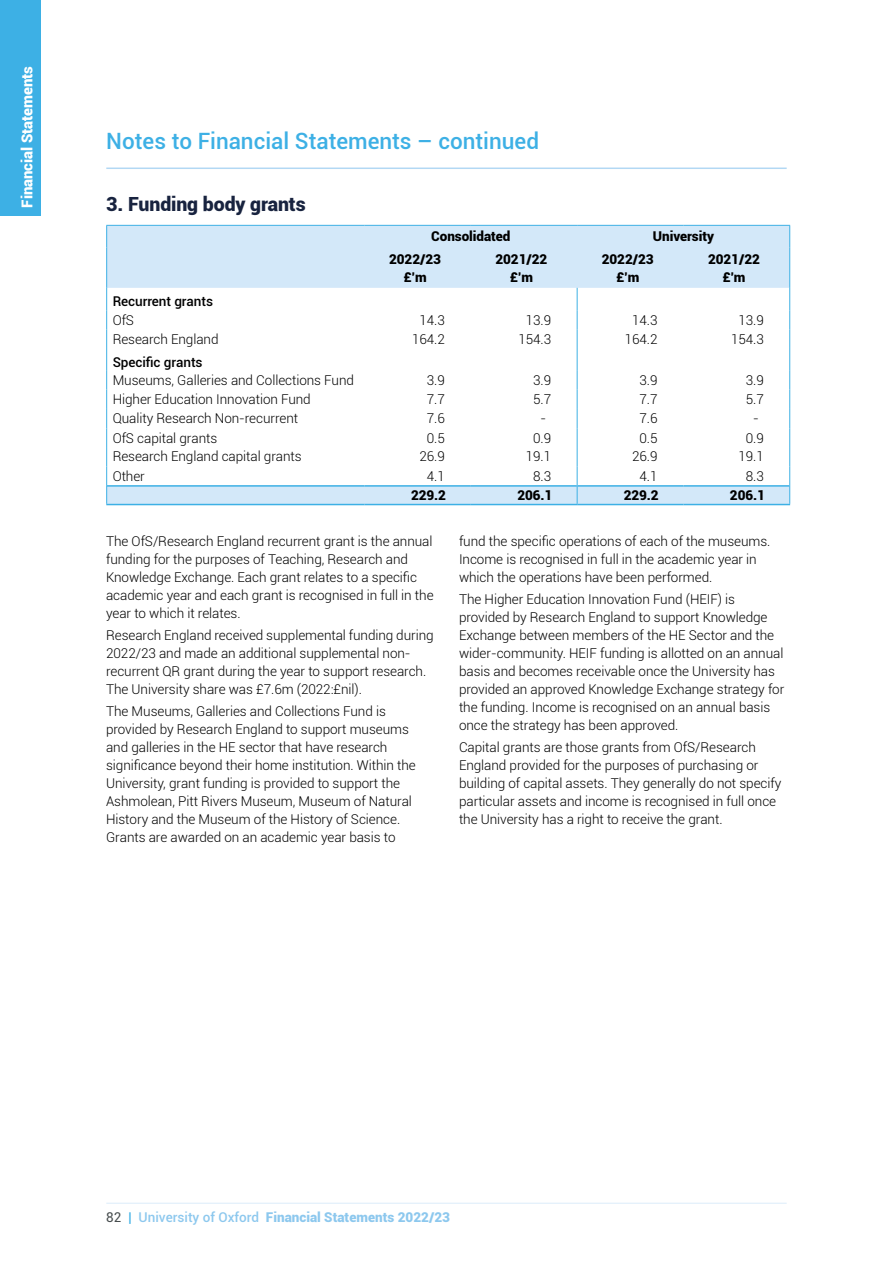
<style>
.page{position:relative;width:893px;height:1263px;background:#fff}
.page>*{position:absolute;margin:0;border:0;box-sizing:border-box;transform-origin:0 0}
.t1{font:500 22.5px "Roboto";color:#3db0e5}
.t2{font:900 19.5px "Roboto";letter-spacing:-.005em;color:#18233f}
.t3{font:900 15px "Roboto";letter-spacing:-.005em;color:#fff}
.t4{font:300 13.5px/18px "Roboto";letter-spacing:-.005em;color:#000}
.t5{font:900 13.5px/18px "Roboto";letter-spacing:-.005em;color:#000;text-align:center}
.t6{font:900 13.5px "Roboto";color:#8dc8ee}
.t7{font:500 13.5px "Roboto";letter-spacing:-.005em;color:#000}
.s1{font-weight:400;color:#474d4e}
.s2{font-weight:400;color:#3db0e5}
.s3{font-weight:500}
</style>
<div class="page">
<hr style="left:106px;top:1203px;width:681px;height:1px;background:#dbecfa">
<div style="left:0;top:0;width:41px;height:216px;background:#3db0e5"></div>
<hr style="left:106px;top:168px;width:681px;height:1px;background:#b2d8f4">
<svg style="left:107px;top:226px;width:682px;height:278px"></svg>
<svg style="left:789px;top:226px;width:1px;height:21px"></svg>
<hr style="left:107px;top:485px;width:258px;height:2px;background:#3db0e5">
<hr style="left:364px;top:485px;width:107px;height:2px;background:#3db0e5">
<hr style="left:471px;top:485px;width:106px;height:2px;background:#3db0e5">
<hr style="left:577px;top:485px;width:106px;height:2px;background:#3db0e5">
<hr style="left:683px;top:485px;width:106px;height:2px;background:#3db0e5">
<hr style="left:106px;top:504px;width:259px;height:1px;background:#3db0e5">
<hr style="left:364px;top:504px;width:107px;height:1px;background:#3db0e5">
<hr style="left:471px;top:504px;width:106px;height:1px;background:#3db0e5">
<hr style="left:577px;top:504px;width:106px;height:1px;background:#3db0e5">
<hr style="left:683px;top:504px;width:107px;height:1px;background:#3db0e5">
<svg style="left:106px;top:226px;width:1px;height:21px"></svg>
<hr style="left:106px;top:247px;width:1px;height:41px;background:#3db0e5">
<hr style="left:106px;top:225px;width:259px;height:1px;background:#3db0e5">
<hr style="left:364px;top:225px;width:107px;height:1px;background:#3db0e5">
<hr style="left:471px;top:225px;width:106px;height:1px;background:#3db0e5">
<hr style="left:577px;top:225px;width:106px;height:1px;background:#3db0e5">
<hr style="left:683px;top:225px;width:107px;height:1px;background:#3db0e5">
<hr style="left:789px;top:247px;width:1px;height:41px;background:#3db0e5">
<svg style="left:106px;top:288px;width:1px;height:216px"></svg>
<svg style="left:577px;top:288px;width:1px;height:216px"></svg>
<svg style="left:789px;top:288px;width:1px;height:216px"></svg>
<p class="t3" style="left:16px;top:207px;width:143px;rotate:-90deg">Financial Statements</p>
<h1 class="t1" style="left:106px;top:125px;width:434px">Notes to Financial Statements – continued</h1>
<h2 class="t2" style="left:106px;top:191px;width:201px">3. Funding body grants</h2>
<p class="t5" style="left:431px;top:227px;width:81px">Consolidated</p>
<p class="t5" style="left:653px;top:227px;width:63px">University</p>
<p class="t5" style="left:389px;top:249px;width:53px">2022/23 £’m</p>
<p class="t5" style="left:495px;top:249px;width:53px">2021/22 £’m</p>
<p class="t5" style="left:602px;top:249px;width:53px">2022/23 £’m</p>
<p class="t5" style="left:708px;top:249px;width:53px">2021/22 £’m</p>
<p class="t7" style="left:113px;top:292px;width:102px">Recurrent grants</p>
<p class="t4" style="left:113px;top:311px;width:23px">OfS</p>
<p class="t4" style="left:419px;top:311px;width:27px">14.3</p>
<p class="t4" style="left:526px;top:311px;width:27px">13.9</p>
<p class="t4" style="left:632px;top:311px;width:27px">14.3</p>
<p class="t4" style="left:738px;top:311px;width:27px">13.9</p>
<p class="t4" style="left:113px;top:329px;width:107px">Research England</p>
<p class="t4" style="left:412px;top:329px;width:34px">164.2</p>
<p class="t4" style="left:518px;top:329px;width:34px">154.3</p>
<p class="t4" style="left:625px;top:329px;width:34px">164.2</p>
<p class="t4" style="left:731px;top:329px;width:34px">154.3</p>
<p class="t7" style="left:113px;top:352px;width:91px">Specific grants</p>
<p class="t4" style="left:113px;top:371px;width:243px">Museums, Galleries and Collections Fund</p>
<p class="t4" style="left:427px;top:371px;width:20px">3.9</p>
<p class="t4" style="left:533px;top:371px;width:20px">3.9</p>
<p class="t4" style="left:639px;top:371px;width:20px">3.9</p>
<p class="t4" style="left:746px;top:371px;width:20px">3.9</p>
<p class="t4" style="left:113px;top:390px;width:200px">Higher Education Innovation Fund</p>
<p class="t4" style="left:427px;top:390px;width:20px">7.7</p>
<p class="t4" style="left:533px;top:390px;width:20px">5.7</p>
<p class="t4" style="left:639px;top:390px;width:20px">7.7</p>
<p class="t4" style="left:746px;top:390px;width:20px">5.7</p>
<p class="t4" style="left:113px;top:409px;width:187px">Quality Research Non-recurrent</p>
<p class="t4" style="left:427px;top:409px;width:20px">7.6</p>
<p class="t4" style="left:541px;top:409px;width:7px">-</p>
<p class="t4" style="left:639px;top:409px;width:20px">7.6</p>
<p class="t4" style="left:753px;top:409px;width:7px">-</p>
<p class="t4" style="left:113px;top:428px;width:106px">OfS capital grants</p>
<p class="t4" style="left:427px;top:428px;width:20px">0.5</p>
<p class="t4" style="left:533px;top:428px;width:20px">0.9</p>
<p class="t4" style="left:639px;top:428px;width:20px">0.5</p>
<p class="t4" style="left:746px;top:428px;width:20px">0.9</p>
<p class="t4" style="left:113px;top:447px;width:191px">Research England capital grants</p>
<p class="t4" style="left:419px;top:447px;width:27px">26.9</p>
<p class="t4" style="left:526px;top:447px;width:27px">19.1</p>
<p class="t4" style="left:632px;top:447px;width:27px">26.9</p>
<p class="t4" style="left:738px;top:447px;width:27px">19.1</p>
<p class="t4" style="left:113px;top:467px;width:34px">Other</p>
<p class="t4" style="left:427px;top:467px;width:20px">4.1</p>
<p class="t4" style="left:533px;top:467px;width:20px">8.3</p>
<p class="t4" style="left:639px;top:467px;width:20px">4.1</p>
<p class="t4" style="left:746px;top:467px;width:20px">8.3</p>
<p class="t5" style="left:411px;top:486px;width:37px">229.2</p>
<p class="t5" style="left:517px;top:486px;width:37px">206.1</p>
<p class="t5" style="left:624px;top:486px;width:37px">229.2</p>
<p class="t5" style="left:730px;top:486px;width:37px">206.1</p>
<p class="t4" style="left:106px;top:532px;width:329px">The OfS/Research England recurrent grant is the annual funding for the purposes of Teaching, Research and Knowledge Exchange. Each grant relates to a specific academic year and each grant is recognised in full in the year to which it relates.</p>
<p class="t4" style="left:106px;top:626px;width:329px">Research England received supplemental funding during 2022/23 and made an additional supplemental non&shy;recurrent QR grant during the year to support research.<br>The University share was £7.6m (2022:£nil).</p>
<p class="t4" style="left:106px;top:702px;width:311px">The Museums, Galleries and Collections Fund is provided by Research England to support museums and galleries in the HE sector that have research significance beyond their home institution. Within the University, grant funding is provided to support the Ashmolean, Pitt Rivers Museum, Museum of Natural History and the Museum of the History of Science.<br>Grants are awarded on an academic year basis to</p>
<p class="t4" style="left:459px;top:532px;width:313px">fund the specific operations of each of the museums.<br>Income is recognised in full in the academic year in which the operations have been performed.</p>
<p class="t4" style="left:459px;top:590px;width:327px">The Higher Education Innovation Fund (HEIF) is provided by Research England to support Knowledge Exchange between members of the HE Sector and the wider-community. HEIF funding is allotted on an annual basis and becomes receivable once the University has provided an approved Knowledge Exchange strategy for the funding. Income is recognised on an annual basis once the strategy has been approved.</p>
<p class="t4" style="left:459px;top:738px;width:324px">Capital grants are those grants from OfS/Research England provided for the purposes of purchasing or building of capital assets. They generally do not specify particular assets and income is recognised in full once the University has a right to receive the grant.</p>
<p class="t6" style="left:106px;top:1208px;width:345px"><span class="s1">82</span> <span class="s2">|</span> <span class="s3">University of Oxford</span> Financial Statements 2022/23</p>
</div>
